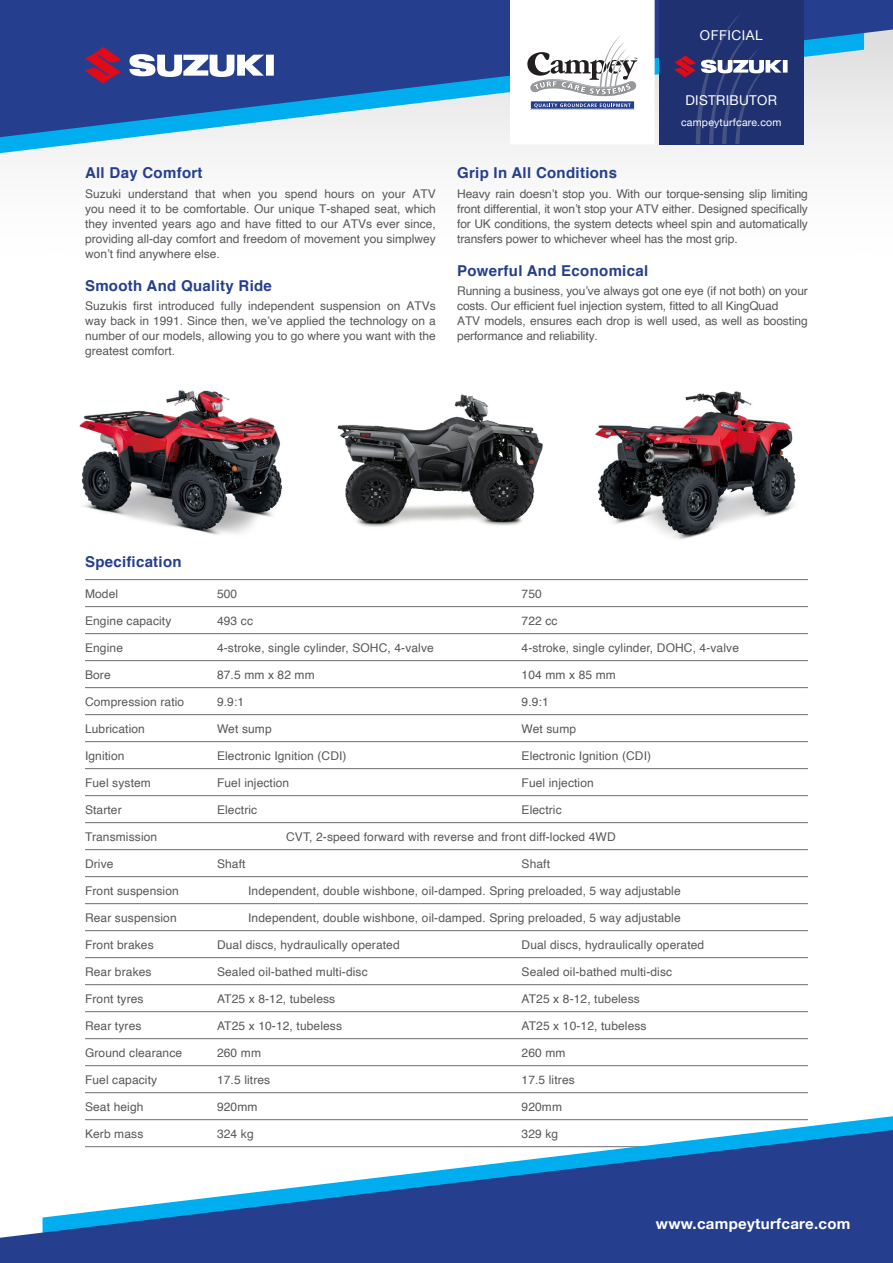
<style>
.page{position:relative;width:893px;height:1263px;background:#fff}
.page>*{position:absolute;margin:0;border:0;box-sizing:border-box;transform-origin:0 0}
.copy{font:700 15px "Helvetica";letter-spacing:.02em;color:#253f8e}
.t1{font:700 15px "Helvetica Neue";letter-spacing:.02em;color:#fff}
.t2{font:13.5px "Helvetica Neue";letter-spacing:.02em;color:#fff}
.t3{font:13.5px "Helvetica Neue";letter-spacing:.04em;color:#fff}
.t4{font:12px/15px "Helvetica";letter-spacing:.01em;color:#57585a;text-align:justify}
.t5{font:12px/15px "Helvetica";letter-spacing:-.01em;color:#57585a}
.t6{font:10.5px "Helvetica Neue";letter-spacing:.02em;color:#fff}
</style>
<div class="page">
<img style="left:79px;top:390px;width:203px;height:145px">
<img style="left:337px;top:394px;width:206px;height:133px">
<img style="left:595px;top:391px;width:201px;height:148px">
<hr style="left:85px;top:579px;width:723px;height:1px;background:#6c6d70">
<hr style="left:85px;top:606px;width:723px;height:1px;background:#6c6d70">
<hr style="left:85px;top:633px;width:723px;height:1px;background:#6c6d70">
<hr style="left:85px;top:660px;width:723px;height:1px;background:#6c6d70">
<hr style="left:85px;top:687px;width:723px;height:1px;background:#6c6d70">
<hr style="left:85px;top:714px;width:723px;height:1px;background:#6c6d70">
<hr style="left:85px;top:741px;width:723px;height:1px;background:#6c6d70">
<hr style="left:85px;top:768px;width:723px;height:1px;background:#6c6d70">
<hr style="left:85px;top:795px;width:723px;height:1px;background:#6c6d70">
<hr style="left:85px;top:822px;width:723px;height:1px;background:#6c6d70">
<hr style="left:85px;top:849px;width:723px;height:1px;background:#6c6d70">
<hr style="left:85px;top:876px;width:723px;height:1px;background:#6c6d70">
<hr style="left:85px;top:903px;width:723px;height:1px;background:#6c6d70">
<hr style="left:85px;top:930px;width:723px;height:1px;background:#6c6d70">
<hr style="left:85px;top:957px;width:723px;height:1px;background:#6c6d70">
<hr style="left:85px;top:984px;width:723px;height:1px;background:#6c6d70">
<hr style="left:85px;top:1011px;width:723px;height:1px;background:#6c6d70">
<hr style="left:85px;top:1038px;width:723px;height:1px;background:#6c6d70">
<hr style="left:85px;top:1065px;width:723px;height:1px;background:#6c6d70">
<hr style="left:85px;top:1092px;width:723px;height:1px;background:#6c6d70">
<svg style="left:0;top:137px;width:864px;height:16px;fill:#f3f3f3"></svg>
<svg style="left:0;top:0;width:893px;height:137px;background:#4c70ac"></svg>
<div style="left:510px;top:0;width:144px;height:144px;background:#fff"></div>
<div style="left:530px;top:101px;width:105px;height:8px;background:#253f8e"></div>
<svg style="left:534px;top:103px;width:97px;height:5px"></svg>
<svg style="left:527px;top:35px;width:110px;height:61px"></svg>
<div style="left:659px;top:0;width:144px;height:144px;background:#1f3171"></div>
<svg style="left:129px;top:54px;width:145px;height:23px"></svg>
<svg style="left:85px;top:47px;width:36px;height:37px"></svg>
<svg style="left:674px;top:14px;width:114px;height:130px"></svg>
<svg style="left:85px;top:1116px;width:808px;height:14px"></svg>
<svg style="left:0;top:1130px;width:893px;height:133px;fill:#253f8e"></svg>
<p class="t3" style="left:700px;top:26px;width:64px">OFFICIAL</p>
<p class="copy" style="left:85px;top:160px;width:119px">All Day Comfort</p>
<p class="t4" style="left:85px;top:186px;width:352px">Suzuki understand that when you spend hours on your ATV you need it to be comfortable. Our unique T-shaped seat, which they invented years ago and have fitted to our ATVs ever since, providing all-day comfort and freedom of movement you simplwey won’t find anywhere else.</p>
<p class="copy" style="left:85px;top:272px;width:188px">Smooth And Quality Ride</p>
<p class="t4" style="left:85px;top:299px;width:352px">Suzukis first introduced fully independent suspension on ATVs way back in 1991. Since then, we’ve applied the technology on a number of our models, allowing you to go where you want with the greatest comfort.</p>
<p class="t2" style="left:685px;top:90px;width:93px">DISTRIBUTOR</p>
<p class="t6" style="left:681px;top:114px;width:102px">campeyturfcare.com</p>
<p class="copy" style="left:457px;top:160px;width:161px">Grip In All Conditions</p>
<p class="t4" style="left:457px;top:186px;width:352px">Heavy rain doesn’t stop you. With our torque-sensing slip limiting front differential, it won’t stop your ATV either. Designed specifically for UK conditions, the system detects wheel spin and automatically transfers power to whichever wheel has the most grip.</p>
<p class="copy" style="left:457px;top:257px;width:193px">Powerful And Economical</p>
<p class="t5" style="left:457px;top:284px;width:352px">Running a business, you’ve always got one eye (if not both) on your costs. Our efficient fuel injection system, fitted to all KingQuad</p>
<p class="t5" style="left:457px;top:314px;width:352px">ATV models, ensures each drop is well used, as well as boosting performance and reliability.</p>
<p class="copy" style="left:85px;top:548px;width:98px">Specification</p>
<p class="t4" style="left:85px;top:586px;width:35px">Model</p>
<p class="t4" style="left:217px;top:586px;width:22px">500</p>
<p class="t4" style="left:522px;top:586px;width:22px">750</p>
<p class="t4" style="left:85px;top:613px;width:88px">Engine capacity</p>
<p class="t4" style="left:217px;top:613px;width:37px">493 cc</p>
<p class="t4" style="left:522px;top:613px;width:37px">722 cc</p>
<p class="t4" style="left:85px;top:640px;width:39px">Engine</p>
<p class="t4" style="left:217px;top:640px;width:218px">4-stroke, single cylinder, SOHC, 4-valve</p>
<p class="t4" style="left:522px;top:640px;width:219px">4-stroke, single cylinder, DOHC, 4-valve</p>
<p class="t4" style="left:85px;top:667px;width:27px">Bore</p>
<p class="t4" style="left:217px;top:667px;width:99px">87.5 mm x 82 mm</p>
<p class="t4" style="left:522px;top:667px;width:96px">104 mm x 85 mm</p>
<p class="t4" style="left:85px;top:694px;width:101px">Compression ratio</p>
<p class="t4" style="left:217px;top:694px;width:29px">9.9:1</p>
<p class="t4" style="left:522px;top:694px;width:29px">9.9:1</p>
<p class="t4" style="left:85px;top:721px;width:61px">Lubrication</p>
<p class="t4" style="left:217px;top:721px;width:56px">Wet sump</p>
<p class="t4" style="left:522px;top:721px;width:56px">Wet sump</p>
<p class="t4" style="left:85px;top:748px;width:41px">Ignition</p>
<p class="t4" style="left:217px;top:748px;width:131px">Electronic Ignition (CDI)</p>
<p class="t4" style="left:522px;top:748px;width:131px">Electronic Ignition (CDI)</p>
<p class="t4" style="left:85px;top:775px;width:67px">Fuel system</p>
<p class="t4" style="left:217px;top:775px;width:74px">Fuel injection</p>
<p class="t4" style="left:522px;top:775px;width:74px">Fuel injection</p>
<p class="t4" style="left:85px;top:802px;width:38px">Starter</p>
<p class="t4" style="left:217px;top:802px;width:42px">Electric</p>
<p class="t4" style="left:522px;top:802px;width:42px">Electric</p>
<p class="t4" style="left:85px;top:829px;width:74px">Transmission</p>
<p class="t4" style="left:286px;top:829px;width:331px">CVT, 2-speed forward with reverse and front diff-locked 4WD</p>
<p class="t4" style="left:85px;top:856px;width:30px">Drive</p>
<p class="t4" style="left:217px;top:856px;width:30px">Shaft</p>
<p class="t4" style="left:522px;top:856px;width:30px">Shaft</p>
<p class="t4" style="left:85px;top:883px;width:95px">Front suspension</p>
<p class="t4" style="left:248px;top:883px;width:434px">Independent, double wishbone, oil-damped. Spring preloaded, 5 way adjustable</p>
<p class="t4" style="left:85px;top:910px;width:93px">Rear suspension</p>
<p class="t4" style="left:248px;top:910px;width:434px">Independent, double wishbone, oil-damped. Spring preloaded, 5 way adjustable</p>
<p class="t4" style="left:85px;top:937px;width:70px">Front brakes</p>
<p class="t4" style="left:217px;top:937px;width:184px">Dual discs, hydraulically operated</p>
<p class="t4" style="left:522px;top:937px;width:184px">Dual discs, hydraulically operated</p>
<p class="t4" style="left:85px;top:964px;width:68px">Rear brakes</p>
<p class="t4" style="left:217px;top:964px;width:152px">Sealed oil-bathed multi-disc</p>
<p class="t4" style="left:522px;top:964px;width:152px">Sealed oil-bathed multi-disc</p>
<p class="t4" style="left:85px;top:991px;width:60px">Front tyres</p>
<p class="t4" style="left:217px;top:991px;width:120px">AT25 x 8-12, tubeless</p>
<p class="t4" style="left:522px;top:991px;width:120px">AT25 x 8-12, tubeless</p>
<p class="t4" style="left:85px;top:1018px;width:58px">Rear tyres</p>
<p class="t4" style="left:217px;top:1018px;width:127px">AT25 x 10-12, tubeless</p>
<p class="t4" style="left:522px;top:1018px;width:127px">AT25 x 10-12, tubeless</p>
<p class="t4" style="left:85px;top:1045px;width:99px">Ground clearance</p>
<p class="t4" style="left:217px;top:1045px;width:45px">260 mm</p>
<p class="t4" style="left:522px;top:1045px;width:45px">260 mm</p>
<p class="t4" style="left:85px;top:1072px;width:74px">Fuel capacity</p>
<p class="t4" style="left:217px;top:1072px;width:55px">17.5 litres</p>
<p class="t4" style="left:522px;top:1072px;width:55px">17.5 litres</p>
<p class="t4" style="left:85px;top:1099px;width:60px">Seat heigh</p>
<p class="t4" style="left:217px;top:1099px;width:42px">920mm</p>
<p class="t4" style="left:522px;top:1099px;width:42px">920mm</p>
<p class="t4" style="left:85px;top:1126px;width:60px">Kerb mass</p>
<p class="t4" style="left:217px;top:1126px;width:38px">324 kg</p>
<p class="t4" style="left:522px;top:1126px;width:38px">329 kg</p>
<p class="t1" style="left:656px;top:1212px;width:196px">www.campeyturfcare.com</p>
</div>
